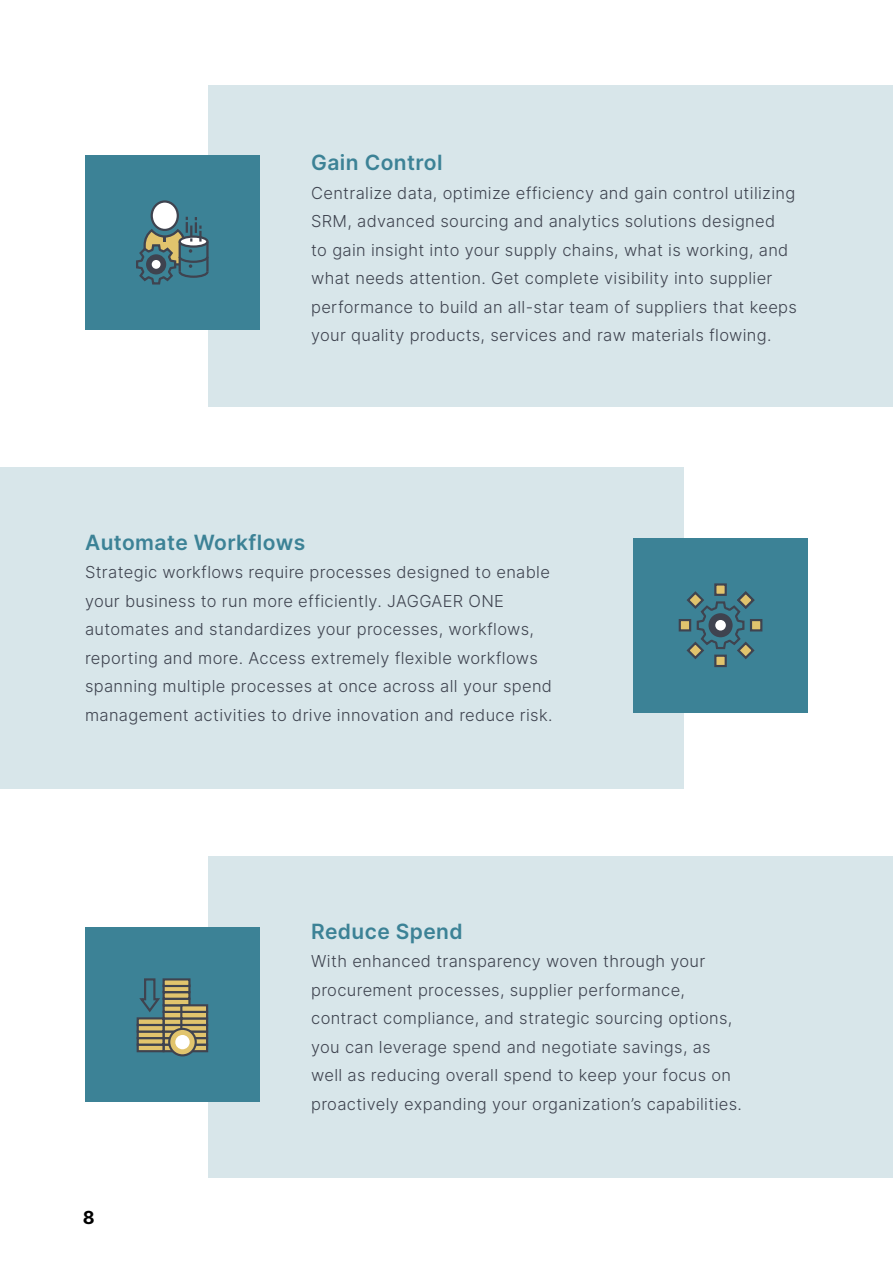
<style>
.page{position:relative;width:893px;height:1263px;background:#fff}
.page>*{position:absolute;margin:0;border:0;box-sizing:border-box;transform-origin:0 0}
.t1{font:600 21px "Inter";letter-spacing:.02em;color:#3c8296}
.t2{font:700 18px "Inter";color:#000}
.t3{font:300 16.5px/28.5px "Inter";letter-spacing:.02em;color:#3e434f}
</style>
<div class="page">
<div style="left:208px;top:857px;width:685px;height:321px;background:#d8e6ea"></div>
<div style="left:208px;top:85px;width:685px;height:321px;background:#d8e6ea"></div>
<div style="left:0;top:468px;width:684px;height:321px;background:#d8e6ea"></div>
<div style="left:85px;top:155px;width:175px;height:175px;background:#3c8296"></div>
<div style="left:633px;top:538px;width:175px;height:175px;background:#3c8296"></div>
<div style="left:85px;top:927px;width:175px;height:175px;background:#3c8296"></div>
<div style="left:152px;top:201px;width:26px;height:29px;background:#fff;border-radius:50%"></div>
<div style="left:151px;top:200px;width:28px;height:31px;border:2px solid #3f434f;border-radius:50%"></div>
<svg style="left:136px;top:217px;width:73px;height:68px"></svg>
<div style="left:146px;top:254px;width:20px;height:20px;background:#3f434f;border-radius:50%"></div>
<div style="left:152px;top:260px;width:9px;height:9px;background:#fff;border-radius:50%"></div>
<div style="left:715px;top:584px;width:11px;height:11px;background:#e1c46d"></div>
<div style="left:714px;top:583px;width:13px;height:13px;border:2px solid #3f434f"></div>
<div style="left:680px;top:620px;width:10px;height:10px;background:#e1c46d"></div>
<div style="left:679px;top:619px;width:12px;height:12px;border:2px solid #3f434f"></div>
<div style="left:715px;top:656px;width:11px;height:10px;background:#e1c46d"></div>
<div style="left:714px;top:655px;width:13px;height:12px;border:2px solid #3f434f"></div>
<div style="left:751px;top:620px;width:10px;height:10px;background:#e1c46d"></div>
<div style="left:750px;top:619px;width:12px;height:12px;border:2px solid #3f434f"></div>
<svg style="left:685px;top:590px;width:71px;height:71px"></svg>
<div style="left:163px;top:1043px;width:28px;height:9px;border:2px solid #3f434f"></div>
<div style="left:164px;top:1038px;width:25px;height:7px;background:#e1c46d"></div>
<div style="left:163px;top:1037px;width:28px;height:9px;border:2px solid #3f434f"></div>
<div style="left:164px;top:1031px;width:25px;height:7px;background:#e1c46d"></div>
<div style="left:163px;top:1030px;width:28px;height:9px;border:2px solid #3f434f"></div>
<div style="left:164px;top:1025px;width:25px;height:6px;background:#e1c46d"></div>
<div style="left:163px;top:1024px;width:28px;height:8px;border:2px solid #3f434f"></div>
<div style="left:164px;top:1018px;width:25px;height:7px;background:#e1c46d"></div>
<div style="left:163px;top:1017px;width:28px;height:9px;border:2px solid #3f434f"></div>
<div style="left:164px;top:1012px;width:25px;height:6px;background:#e1c46d"></div>
<div style="left:163px;top:1011px;width:28px;height:8px;border:2px solid #3f434f"></div>
<div style="left:164px;top:1005px;width:25px;height:7px;background:#e1c46d"></div>
<div style="left:163px;top:1004px;width:28px;height:9px;border:2px solid #3f434f"></div>
<div style="left:164px;top:999px;width:25px;height:6px;background:#e1c46d"></div>
<div style="left:163px;top:998px;width:28px;height:8px;border:2px solid #3f434f"></div>
<div style="left:164px;top:992px;width:25px;height:7px;background:#e1c46d"></div>
<div style="left:163px;top:991px;width:28px;height:9px;border:2px solid #3f434f"></div>
<svg style="left:166px;top:987px;width:22px;height:3px"></svg>
<div style="left:163px;top:984px;width:28px;height:9px;border:2px solid #3f434f"></div>
<div style="left:164px;top:979px;width:25px;height:7px;background:#e1c46d"></div>
<div style="left:163px;top:978px;width:28px;height:9px;border:2px solid #3f434f"></div>
<div style="left:138px;top:1045px;width:26px;height:6px;background:#e1c46d"></div>
<div style="left:137px;top:1043px;width:28px;height:9px;border:2px solid #3f434f"></div>
<div style="left:138px;top:1038px;width:26px;height:7px;background:#e1c46d"></div>
<div style="left:137px;top:1037px;width:28px;height:9px;border:2px solid #3f434f"></div>
<div style="left:138px;top:1031px;width:26px;height:7px;background:#e1c46d"></div>
<div style="left:137px;top:1030px;width:28px;height:9px;border:2px solid #3f434f"></div>
<div style="left:138px;top:1025px;width:26px;height:6px;background:#e1c46d"></div>
<div style="left:137px;top:1024px;width:28px;height:8px;border:2px solid #3f434f"></div>
<div style="left:138px;top:1018px;width:26px;height:7px;background:#e1c46d"></div>
<div style="left:137px;top:1017px;width:28px;height:9px;border:2px solid #3f434f"></div>
<div style="left:181px;top:1045px;width:26px;height:6px;background:#e1c46d"></div>
<div style="left:180px;top:1043px;width:28px;height:9px;border:2px solid #3f434f"></div>
<div style="left:181px;top:1038px;width:26px;height:7px;background:#e1c46d"></div>
<div style="left:180px;top:1037px;width:28px;height:9px;border:2px solid #3f434f"></div>
<div style="left:181px;top:1031px;width:26px;height:7px;background:#e1c46d"></div>
<div style="left:180px;top:1030px;width:28px;height:9px;border:2px solid #3f434f"></div>
<div style="left:181px;top:1025px;width:26px;height:6px;background:#e1c46d"></div>
<div style="left:180px;top:1024px;width:28px;height:8px;border:2px solid #3f434f"></div>
<div style="left:181px;top:1018px;width:26px;height:7px;background:#e1c46d"></div>
<div style="left:180px;top:1017px;width:28px;height:9px;border:2px solid #3f434f"></div>
<div style="left:181px;top:1012px;width:26px;height:6px;background:#e1c46d"></div>
<div style="left:180px;top:1011px;width:28px;height:8px;border:2px solid #3f434f"></div>
<div style="left:181px;top:1005px;width:26px;height:7px;background:#e1c46d"></div>
<div style="left:180px;top:1004px;width:28px;height:9px;border:2px solid #3f434f"></div>
<svg style="left:169px;top:1029px;width:27px;height:26px"></svg>
<div style="left:168px;top:1028px;width:29px;height:28px;border:2px solid #3f434f;border-radius:50%"></div>
<div style="left:175px;top:1035px;width:15px;height:14px;background:#fff;border-radius:50%"></div>
<svg style="left:139px;top:978px;width:21px;height:34px"></svg>
<p class="t1" style="left:311px;top:147px;width:133px">Gain Control</p>
<p class="t3" style="left:311px;top:178px;width:487px">Centralize data, optimize efficiency and gain control utilizing SRM, advanced sourcing and analytics solutions designed<br>to gain insight into your supply chains, what is working, and what needs attention. Get complete visibility into supplier performance to build an all-star team of suppliers that keeps your quality products, services and raw materials flowing.</p>
<p class="t1" style="left:85px;top:527px;width:222px">Automate Workflows</p>
<p class="t3" style="left:85px;top:558px;width:469px">Strategic workflows require processes designed to enable your business to run more efficiently. JAGGAER ONE automates and standardizes your processes, workflows, reporting and more. Access extremely flexible workflows spanning multiple processes at once across all your spend management activities to drive innovation and reduce risk.</p>
<p class="t2" style="left:83px;top:1204px;width:13px">8</p>
<p class="t1" style="left:311px;top:916px;width:153px">Reduce Spend</p>
<p class="t3" style="left:311px;top:947px;width:432px">With enhanced transparency woven through your procurement processes, supplier performance, contract compliance, and strategic sourcing options, you can leverage spend and negotiate savings, as well as reducing overall spend to keep your focus on proactively expanding your organization’s capabilities.</p>
</div>
